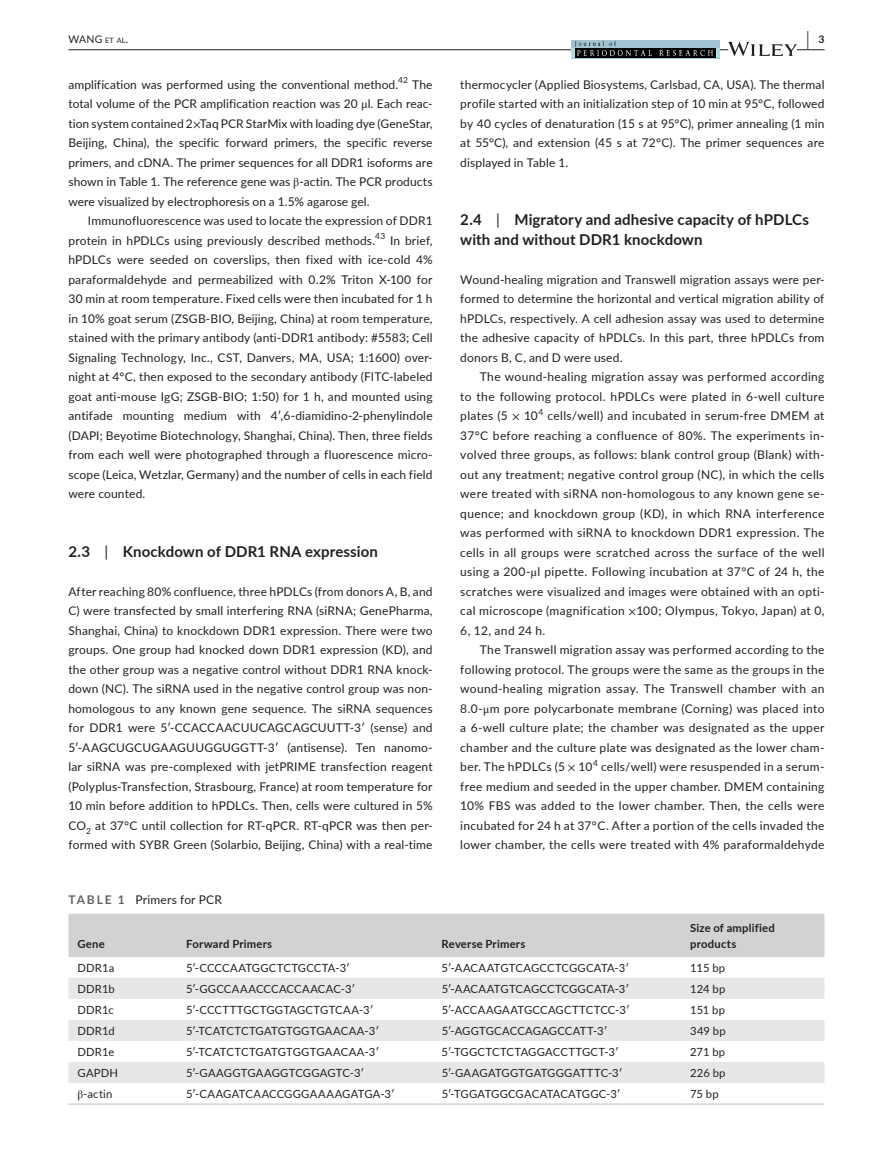
<style>
.page{position:relative;width:893px;height:1174px;background:#fff}
.page>*{position:absolute;margin:0;border:0;box-sizing:border-box;transform-origin:0 0}
.t1{font:700 19.5px "Lato";color:#231f20;scale:.43 1}
.t2{font:700 15px/19.5px "Lato";letter-spacing:.005em;color:#231f20}
.t3{font:12px/19.5px "Lato";letter-spacing:.015em;color:#231f20;text-align:justify}
.t4{font:11.25px "Lato";letter-spacing:.02em;color:#231f20}
.t5{font:700 11.25px/15.8px "Lato";letter-spacing:.02em;color:#231f20}
.t6{font:11.25px "Lato";color:#231f20}
.t7{font:10.5px "Lato";color:#231f20}
.t8{font:8.4px "Lato";color:#231f20}
.s1{font-size:7.35px}
.s2{font-family:"STIX"}
.s3{font-weight:400}
.s4{font-weight:700;color:#636366}
</style>
<div class="page">
<hr style="left:68px;top:49px;width:756px;height:1px;background:#231f20">
<div style="left:571px;top:40px;width:149px;height:18px;background:#a1c3d2"></div>
<div style="left:571px;top:48px;width:149px;height:10px;background:#aedce2"></div>
<svg style="left:575px;top:48px;width:140px;height:10px"></svg>
<img style="left:576px;top:41px;width:40px;height:5px">
<img style="left:578px;top:51px;width:134px;height:5px">
<svg style="left:728px;top:42px;width:69px;height:14px"></svg>
<div style="left:68px;top:913px;width:756px;height:44px;background:#d1d2d4"></div>
<svg style="left:68px;top:978px;width:756px;height:105px;fill:#e6e7e9"></svg>
<hr style="left:68px;top:1103px;width:109px;height:1px;background:#d1d2d4">
<hr style="left:177px;top:1103px;width:256px;height:1px;background:#d1d2d4">
<hr style="left:433px;top:1103px;width:248px;height:1px;background:#d1d2d4">
<hr style="left:681px;top:1103px;width:143px;height:1px;background:#d1d2d4">
<p class="t7" style="left:68px;top:31px;width:61px">WANG <span class="s1">et al</span>.</p>
<h1 class="t1" style="left:807px;top:25px;width:43px">| <sup>3</sup></h1>
<p class="t3" style="left:68px;top:74px;width:366px">amplification was performed using the conventional method.<sup>42</sup> The total volume of the PCR amplification reaction was 20 <span class="s2">µ</span>l. Each reac&shy;tion system contained 2<span class="s2">×</span>Taq PCR StarMix with loading dye (GeneStar, Beijing, China), the specific forward primers, the specific reverse primers, and cDNA. The primer sequences for all DDR1 isoforms are shown in Table 1. The reference gene was <span class="s2">β</span>-actin. The PCR products were visualized by electrophoresis on a 1.5% agarose gel.</p>
<p class="t3" style="left:68px;top:210px;width:366px;text-indent:20px">Immunofluorescence was used to locate the expression of DDR1 protein in hPDLCs using previously described methods.<sup>43</sup> In brief, hPDLCs were seeded on coverslips, then fixed with ice-cold 4% paraformaldehyde and permeabilized with 0.2% Triton X-100 for 30 min at room temperature. Fixed cells were then incubated for 1 h in 10% goat serum (ZSGB-BIO, Beijing, China) at room temperature, stained with the primary antibody (anti-DDR1 antibody: #5583; Cell Signaling Technology, Inc., CST, Danvers, MA, USA; 1:1600) over&shy;night at 4°C, then exposed to the secondary antibody (FITC-labeled goat anti-mouse IgG; ZSGB-BIO; 1:50) for 1 h, and mounted using antifade mounting medium with 4′,6-diamidino-2-phenylindole (DAPI; Beyotime Biotechnology, Shanghai, China). Then, three fields from each well were photographed through a fluorescence micro&shy;scope (Leica, Wetzlar, Germany) and the number of cells in each field were counted.</p>
<p class="t3" style="left:460px;top:74px;width:366px">thermocycler (Applied Biosystems, Carlsbad, CA, USA). The thermal profile started with an initialization step of 10 min at 95°C, followed by 40 cycles of denaturation (15 s at 95°C), primer annealing (1 min at 55°C), and extension (45 s at 72°C). The primer sequences are displayed in Table 1.</p>
<p class="t2" style="left:460px;top:209px;width:350px">2.4 <span class="s3">|</span> Migratory and adhesive capacity of hPDLCs with and without DDR1 knockdown</p>
<p class="t3" style="left:460px;top:269px;width:366px">Wound-healing migration and Transwell migration assays were per&shy;formed to determine the horizontal and vertical migration ability of hPDLCs, respectively. A cell adhesion assay was used to determine the adhesive capacity of hPDLCs. In this part, three hPDLCs from donors B, C, and D were used.</p>
<p class="t3" style="left:460px;top:366px;width:366px;text-indent:20px">The wound-healing migration assay was performed according to the following protocol. hPDLCs were plated in 6-well culture plates (5 <span class="s2">×</span> 10<sup>4</sup> cells/well) and incubated in serum-free DMEM at 37°C before reaching a confluence of 80%. The experiments in&shy;volved three groups, as follows: blank control group (Blank) with&shy;out any treatment; negative control group (NC), in which the cells were treated with siRNA non-homologous to any known gene se&shy;quence; and knockdown group (KD), in which RNA interference was performed with siRNA to knockdown DDR1 expression. The cells in all groups were scratched across the surface of the well using a 200-<span class="s2">µ</span>l pipette. Following incubation at 37°C of 24 h, the scratches were visualized and images were obtained with an opti&shy;cal microscope (magnification <span class="s2">×</span>100; Olympus, Tokyo, Japan) at 0, 6, 12, and 24 h.</p>
<p class="t3" style="left:460px;top:639px;width:366px;text-indent:20px">The Transwell migration assay was performed according to the following protocol. The groups were the same as the groups in the wound-healing migration assay. The Transwell chamber with an 8.0-<span class="s2">μ</span>m pore polycarbonate membrane (Corning) was placed into a 6-well culture plate; the chamber was designated as the upper chamber and the culture plate was designated as the lower cham&shy;ber. The hPDLCs (5 <span class="s2">×</span> 10</p>
<p class="t2" style="left:68px;top:541px;width:311px">2.3 <span class="s3">|</span> Knockdown of DDR1 RNA expression</p>
<p class="t3" style="left:68px;top:581px;width:366px">After reaching 80% confluence, three hPDLCs (from donors A, B, and C) were transfected by small interfering RNA (siRNA; GenePharma, Shanghai, China) to knockdown DDR1 expression. There were two groups. One group had knocked down DDR1 expression (KD), and the other group was a negative control without DDR1 RNA knock&shy;down (NC). The siRNA used in the negative control group was non&shy;homologous to any known gene sequence. The siRNA sequences for DDR1 were 5′-CCACCAACUUCAGCAGCUUTT-3′ (sense) and 5′-AAGCUGCUGAAGUUGGUGGTT-3′ (antisense). Ten nanomo&shy;lar siRNA was pre-complexed with jetPRIME transfection reagent (Polyplus-Transfection, Strasbourg, France) at room temperature for 10 min before addition to hPDLCs. Then, cells were cultured in 5% CO<sub>2</sub> at 37°C until collection for RT-qPCR. RT-qPCR was then per&shy;formed with SYBR Green (Solarbio, Beijing, China) with a real-time</p>
<p class="t8" style="left:593px;top:757px;width:6px">4</p>
<p class="t3" style="left:460px;top:756px;width:366px;text-indent:141px">cells/well) were resuspended in a serum&shy;free medium and seeded in the upper chamber. DMEM containing 10% FBS was added to the lower chamber. Then, the cells were incubated for 24 h at 37°C. After a portion of the cells invaded the lower chamber, the cells were treated with 4% paraformaldehyde</p>
<p class="t3" style="left:68px;top:889px;width:155px"><span class="s4">TABLE 1</span> Primers for PCR</p>
<p class="t5" style="left:77px;top:935px;width:29px">Gene</p>
<p class="t5" style="left:186px;top:935px;width:88px">Forward Primers</p>
<p class="t5" style="left:442px;top:935px;width:85px">Reverse Primers</p>
<p class="t5" style="left:690px;top:919px;width:86px">Size of amplified products</p>
<p class="t4" style="left:77px;top:959px;width:38px">DDR1a</p>
<p class="t6" style="left:186px;top:959px;width:165px">5′-CCCCAATGGCTCTGCCTA-3′</p>
<p class="t4" style="left:442px;top:959px;width:189px">5′-AACAATGTCAGCCTCGGCATA-3′</p>
<p class="t4" style="left:690px;top:959px;width:37px">115 bp</p>
<p class="t4" style="left:77px;top:980px;width:39px">DDR1b</p>
<p class="t4" style="left:186px;top:980px;width:171px">5′-GGCCAAACCCACCAACAC-3′</p>
<p class="t4" style="left:442px;top:980px;width:189px">5′-AACAATGTCAGCCTCGGCATA-3′</p>
<p class="t4" style="left:690px;top:980px;width:37px">124 bp</p>
<p class="t4" style="left:77px;top:1001px;width:38px">DDR1c</p>
<p class="t4" style="left:186px;top:1001px;width:189px">5′-CCCTTTGCTGGTAGCTGTCAA-3′</p>
<p class="t4" style="left:442px;top:1001px;width:190px">5′-ACCAAGAATGCCAGCTTCTCC-3′</p>
<p class="t4" style="left:690px;top:1001px;width:36px">151 bp</p>
<p class="t4" style="left:77px;top:1022px;width:39px">DDR1d</p>
<p class="t4" style="left:186px;top:1022px;width:194px">5′-TCATCTCTGATGTGGTGAACAA-3′</p>
<p class="t4" style="left:442px;top:1022px;width:167px">5′-AGGTGCACCAGAGCCATT-3′</p>
<p class="t4" style="left:690px;top:1022px;width:37px">349 bp</p>
<p class="t4" style="left:77px;top:1043px;width:38px">DDR1e</p>
<p class="t4" style="left:186px;top:1043px;width:194px">5′-TCATCTCTGATGTGGTGAACAA-3′</p>
<p class="t4" style="left:442px;top:1043px;width:179px">5′-TGGCTCTCTAGGACCTTGCT-3′</p>
<p class="t4" style="left:690px;top:1043px;width:37px">271 bp</p>
<p class="t4" style="left:77px;top:1065px;width:42px">GAPDH</p>
<p class="t4" style="left:186px;top:1065px;width:180px">5′-GAAGGTGAAGGTCGGAGTC-3′</p>
<p class="t4" style="left:442px;top:1065px;width:182px">5′-GAAGATGGTGATGGGATTTC-3′</p>
<p class="t4" style="left:690px;top:1065px;width:37px">226 bp</p>
<p class="t4" style="left:77px;top:1086px;width:36px"><span class="s2">β</span>-actin</p>
<p class="t4" style="left:186px;top:1086px;width:210px">5′-CAAGATCAACCGGGAAAAGATGA-3′</p>
<p class="t6" style="left:442px;top:1086px;width:180px">5′-TGGATGGCGACATACATGGC-3′</p>
<p class="t4" style="left:690px;top:1086px;width:30px">75 bp</p>
</div>
